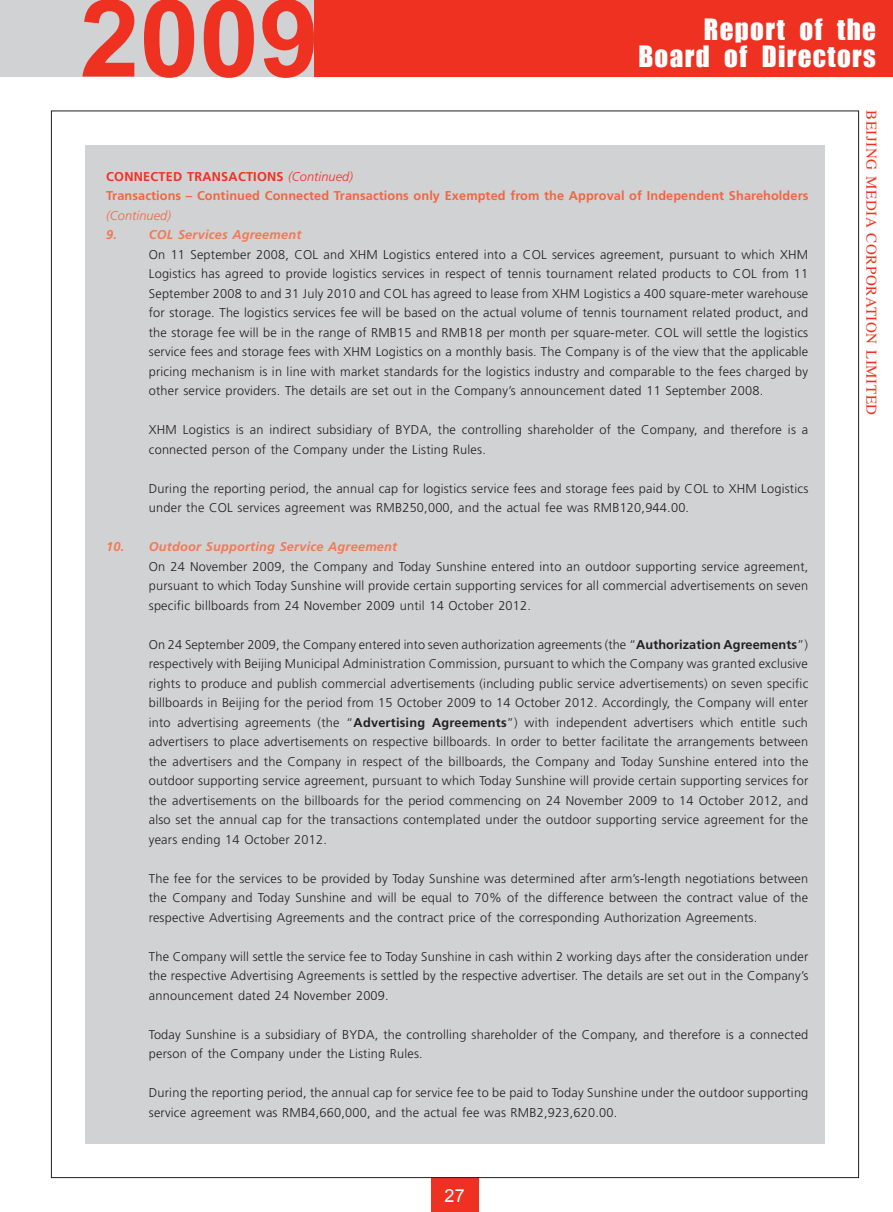
<style>
.page{position:relative;width:893px;height:1212px;background:#fff}
.page>*{position:absolute;margin:0;border:0;box-sizing:border-box;transform-origin:0 0}
.t1{font:700 108px "Arial";color:#ef3122}
.t2{font:27px/27px "Impact";letter-spacing:.05em;color:#fff;text-align:right}
.t3{font:18px "Arial";color:#fff}
.t4{font:15px "Times";letter-spacing:.04em;color:#ef3122}
.t5{font:300 12.75px/19.5px "Frutiger LT Std";letter-spacing:.015em;color:#231f20}
.t6{font:700 12.75px/19.5px "Frutiger LT Std";letter-spacing:.005em;color:#f26540}
.s1{color:#ef3122}
.s2{font-weight:300;font-style:italic;color:#ef3122}
.s3{font-weight:300;font-style:italic}
.s4{font-style:italic;color:#f37853}
.s5{font-weight:700;font-style:italic;color:#f37853}
.s6{font-weight:700}
</style>
<div class="page">
<div style="left:431px;top:1178px;width:47px;height:34px;background:#ef3122"></div>
<div style="left:85px;top:145px;width:739px;height:998px;background:#d1d2d4"></div>
<div style="left:0;top:0;width:893px;height:77px;background:#ef3122"></div>
<div style="left:0;top:0;width:314px;height:77px;background:#d1d2d4"></div>
<p class="t1" style="left:80px;top:-33px;width:241px">2009</p>
<p class="t2" style="left:638px;top:15px;width:239px">Report of the<br>Board of Directors</p>
<p class="t6" style="left:106px;top:167px;width:704px"><span class="s1">CONNECTED TRANSACTIONS</span> <span class="s2">(Continued)<br></span>Transactions – Continued Connected Transactions only Exempted from the Approval of Independent Shareholders <span class="s3">(Continued)<br></span><span class="s4">9.</span></p>
<p class="t5" style="left:149px;top:225px;width:661px"><span class="s5">COL Services Agreement<br></span>On 11 September 2008, COL and XHM Logistics entered into a COL services agreement, pursuant to which XHM Logistics has agreed to provide logistics services in respect of tennis tournament related products to COL from 11<br>September 2008 to and 31 July 2010 and COL has agreed to lease from XHM Logistics a 400 square-meter warehouse for storage. The logistics services fee will be based on the actual volume of tennis tournament related product, and the storage fee will be in the range of RMB15 and RMB18 per month per square-meter. COL will settle the logistics service fees and storage fees with XHM Logistics on a monthly basis. The Company is of the view that the applicable pricing mechanism is in line with market standards for the logistics industry and comparable to the fees charged by other service providers. The details are set out in the Company’s announcement dated 11 September 2008.</p>
<p class="t5" style="left:149px;top:420px;width:661px">XHM Logistics is an indirect subsidiary of BYDA, the controlling shareholder of the Company, and therefore is a connected person of the Company under the Listing Rules.</p>
<p class="t5" style="left:149px;top:479px;width:661px">During the reporting period, the annual cap for logistics service fees and storage fees paid by COL to XHM Logistics under the COL services agreement was RMB250,000, and the actual fee was RMB120,944.00.</p>
<p class="t5" style="left:149px;top:537px;width:661px;text-indent:-43px"><span class="s5">10. Outdoor Supporting Service Agreement<br></span>On 24 November 2009, the Company and Today Sunshine entered into an outdoor supporting service agreement, pursuant to which Today Sunshine will provide certain supporting services for all commercial advertisements on seven specific billboards from 24 November 2009 until 14 October 2012.</p>
<p class="t5" style="left:149px;top:635px;width:661px;text-align:justify">On 24 September 2009, the Company entered into seven authorization agreements (the “<span class="s6">Authorization Agreements</span>”) respectively with Beijing Municipal Administration Commission, pursuant to which the Company was granted exclusive rights to produce and publish commercial advertisements (including public service advertisements) on seven specific billboards in Beijing for the period from 15 October 2009 to 14 October 2012. Accordingly, the Company will enter into advertising agreements (the “<span class="s6">Advertising Agreements</span>”) with independent advertisers which entitle such advertisers to place advertisements on respective billboards. In order to better facilitate the arrangements between the advertisers and the Company in respect of the billboards, the Company and Today Sunshine entered into the outdoor supporting service agreement, pursuant to which Today Sunshine will provide certain supporting services for the advertisements on the billboards for the period commencing on 24 November 2009 to 14 October 2012, and also set the annual cap for the transactions contemplated under the outdoor supporting service agreement for the years ending 14 October 2012.</p>
<p class="t5" style="left:149px;top:869px;width:661px;text-align:justify">The fee for the services to be provided by Today Sunshine was determined after arm’s-length negotiations between the Company and Today Sunshine and will be equal to 70% of the difference between the contract value of the respective Advertising Agreements and the contract price of the corresponding Authorization Agreements.</p>
<p class="t5" style="left:149px;top:947px;width:661px;text-align:justify">The Company will settle the service fee to Today Sunshine in cash within 2 working days after the consideration under the respective Advertising Agreements is settled by the respective advertiser. The details are set out in the Company’s announcement dated 24 November 2009.</p>
<p class="t5" style="left:149px;top:1025px;width:661px">Today Sunshine is a subsidiary of BYDA, the controlling shareholder of the Company, and therefore is a connected person of the Company under the Listing Rules.</p>
<p class="t5" style="left:149px;top:1083px;width:661px">During the reporting period, the annual cap for service fee to be paid to Today Sunshine under the outdoor supporting service agreement was RMB4,660,000, and the actual fee was RMB2,923,620.00.</p>
<p class="t3" style="left:445px;top:1184px;width:22px">27</p>
<p class="t4" style="left:880px;top:110px;width:307px;rotate:90deg">BEIJING MEDIA CORPORATION LIMITED</p>
</div>
